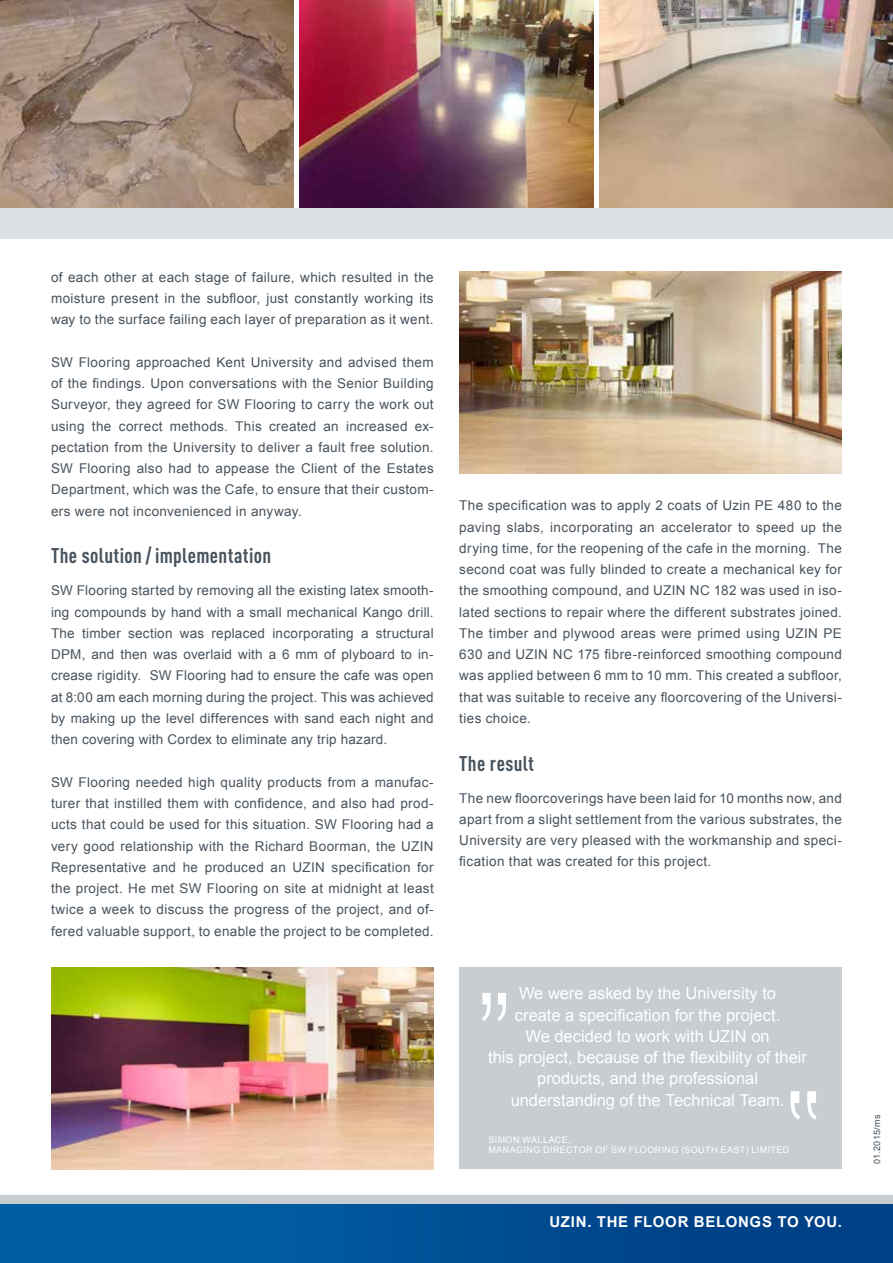
<style>
.page{position:relative;width:893px;height:1263px;background:#fff}
.page>*{position:absolute;margin:0;border:0;box-sizing:border-box;transform-origin:0 0}
.t1{font:700 condensed 21px "DIN Pro";letter-spacing:.02em;color:#48535d}
.t2{font:16.5px/21.3px "Arial";color:#fff;text-align:center}
.t3{font:700 15px "Arial";letter-spacing:.045em;color:#fff}
.t4{font:13.5px/21.3px "Arial";letter-spacing:.025em;color:#48535d;text-align:justify}
.t5{font:9px/10.6px "Arial";letter-spacing:.045em;color:#fff}
.t6{font:9px "Arial";letter-spacing:.02em;color:#48535d}
</style>
<div class="page">
<img style="left:300px;top:0;width:293px;height:208px">
<img style="left:0;top:0;width:293px;height:208px">
<img style="left:600px;top:0;width:293px;height:208px">
<img style="left:51px;top:967px;width:383px;height:202px">
<div style="left:459px;top:967px;width:383px;height:202px;background:#c8cdd2"></div>
<svg style="left:482px;top:993px;width:24px;height:28px"></svg>
<svg style="left:790px;top:1091px;width:27px;height:29px"></svg>
<img style="left:459px;top:271px;width:383px;height:202px">
<div style="left:0;top:1203px;width:893px;height:60px;background:linear-gradient(to right,#0064a9,#003d83)"></div>
<div style="left:0;top:1195px;width:893px;height:8px;background:#c8cdd2"></div>
<div style="left:0;top:208px;width:893px;height:31px;background:#dee1e4"></div>
<p class="t4" style="left:51px;top:266px;width:384px">of each other at each stage of failure, which resulted in the moisture present in the subfloor, just constantly working its way to the surface failing each layer of preparation as it went.</p>
<p class="t4" style="left:51px;top:351px;width:384px">SW Flooring approached Kent University and advised them of the findings. Upon conversations with the Senior Building Surveyor, they agreed for SW Flooring to carry the work out using the correct methods. This created an increased ex&shy;pectation from the University to deliver a fault free solution.<br>SW Flooring also had to appease the Client of the Estates Department, which was the Cafe, to ensure that their custom&shy;ers were not inconvenienced in anyway.</p>
<h1 class="t1" style="left:51px;top:540px;width:222px">The solution / implementation</h1>
<p class="t4" style="left:51px;top:580px;width:384px">SW Flooring started by removing all the existing latex smooth&shy;ing compounds by hand with a small mechanical Kango drill.<br>The timber section was replaced incorporating a structural DPM, and then was overlaid with a 6 mm of plyboard to in&shy;crease rigidity. SW Flooring had to ensure the cafe was open at 8:00 am each morning during the project. This was achieved by making up the level differences with sand each night and then covering with Cordex to eliminate any trip hazard.</p>
<p class="t4" style="left:51px;top:771px;width:384px">SW Flooring needed high quality products from a manufac&shy;turer that instilled them with confidence, and also had prod&shy;ucts that could be used for this situation. SW Flooring had a very good relationship with the Richard Boorman, the UZIN Representative and he produced an UZIN specification for the project. He met SW Flooring on site at midnight at least twice a week to discuss the progress of the project, and of&shy;fered valuable support, to enable the project to be completed.</p>
<p class="t4" style="left:459px;top:495px;width:384px">The specification was to apply 2 coats of Uzin PE 480 to the paving slabs, incorporating an accelerator to speed up the drying time, for the reopening of the cafe in the morning. The second coat was fully blinded to create a mechanical key for the smoothing compound, and UZIN NC 182 was used in iso&shy;lated sections to repair where the different substrates joined.<br>The timber and plywood areas were primed using UZIN PE 630 and UZIN NC 175 fibre-reinforced smoothing compound was applied between 6 mm to 10 mm. This created a subfloor, that was suitable to receive any floorcovering of the Universi&shy;ties choice.</p>
<h1 class="t1" style="left:459px;top:747px;width:76px">The result</h1>
<p class="t4" style="left:459px;top:787px;width:384px">The new floorcoverings have been laid for 10 months now, and apart from a slight settlement from the various substrates, the University are very pleased with the workmanship and speci&shy;fication that was created for this project.</p>
<p class="t2" style="left:488px;top:983px;width:320px">We were asked by the University to<br>create a specification for the project.<br>We decided to work with UZIN on<br>this project, because of the flexibility of their products, and the professional understanding of the Technical Team.</p>
<p class="t5" style="left:488px;top:1134px;width:302px">SIMON WALLACE,<br>MANAGING DIRECTOR OF SW FLOORING (SOUTH EAST) LIMITED</p>
<p class="t3" style="left:549px;top:1212px;width:294px">UZIN. THE FLOOR BELONGS TO YOU.</p>
<p class="t6" style="left:871px;top:1164px;width:51px;rotate:-90deg">01.2015/ms</p>
</div>
